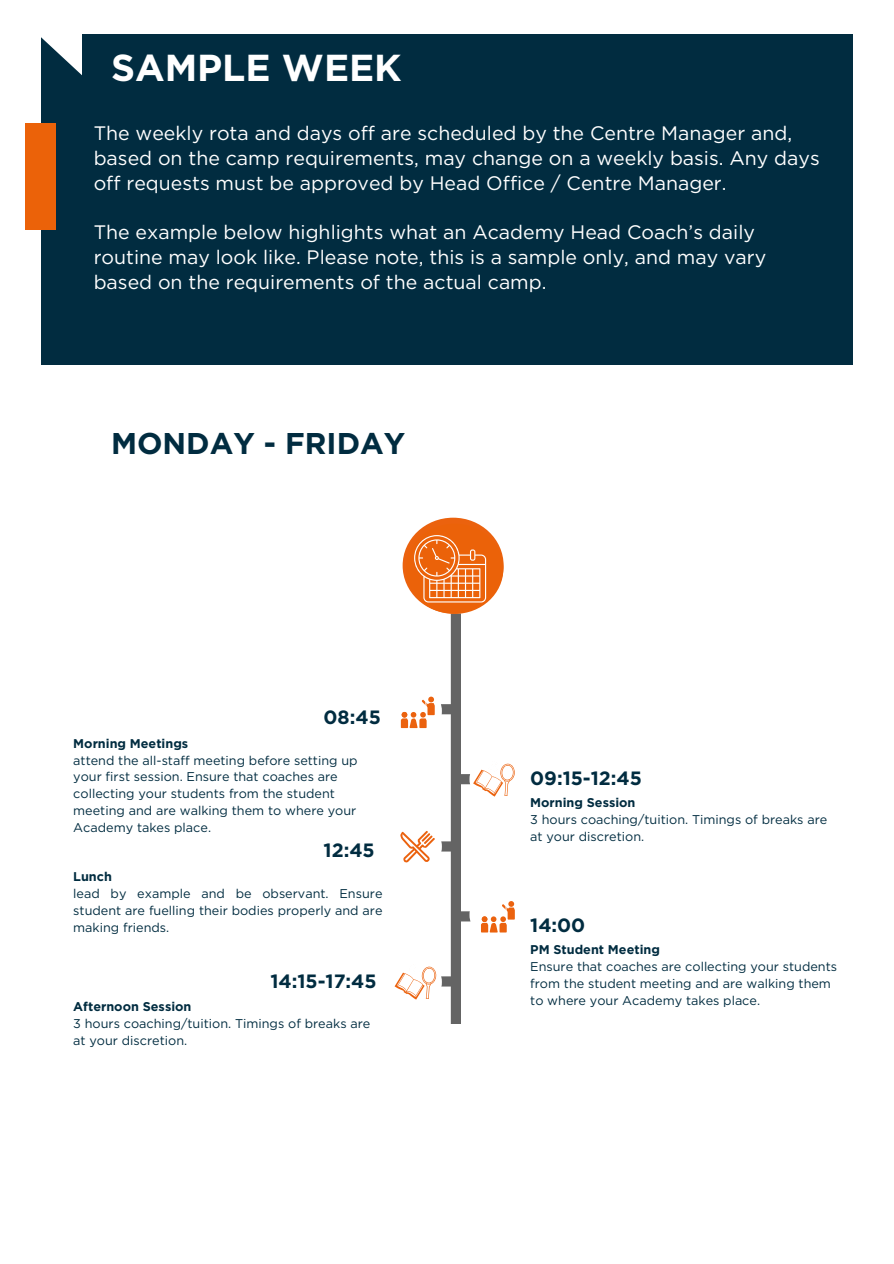
<style>
.page{position:relative;width:894px;height:1264px;background:#fff}
.page>*{position:absolute;margin:0;border:0;box-sizing:border-box;transform-origin:0 0}
.t1{font:700 37.5px "Gotham";color:#fff}
.t2{font:700 30px "Gotham";color:#012c40}
.t3{font:19.5px/24.8px "Gotham";color:#fff}
.t4{font:700 19.2px "Gotham";color:#012c40}
.t5{font:12.6px/16.8px "Gotham";color:#012c40}
.t6{font:700 12.6px "Gotham";color:#012c40}
</style>
<div class="page">
<div style="left:42px;top:34px;width:810px;height:331px;background:#012c40"></div>
<svg style="left:41px;top:34px;width:41px;height:41px"></svg>
<div style="left:25px;top:123px;width:30px;height:106px;background:#eb6209"></div>
<div style="left:454px;top:774px;width:39px;height:10px;background:#646464"></div>
<div style="left:454px;top:911px;width:39px;height:10px;background:#646464"></div>
<div style="left:417px;top:704px;width:40px;height:10px;background:#646464"></div>
<div style="left:417px;top:841px;width:40px;height:10px;background:#646464"></div>
<div style="left:417px;top:976px;width:40px;height:10px;background:#646464"></div>
<div style="left:450px;top:613px;width:11px;height:410px;background:#646464"></div>
<div style="left:390px;top:685px;width:52px;height:52px;background:#fff;border-radius:50%"></div>
<div style="left:390px;top:820px;width:52px;height:52px;background:#fff;border-radius:50%"></div>
<div style="left:390px;top:956px;width:52px;height:51px;background:#fff;border-radius:50%"></div>
<div style="left:469px;top:753px;width:52px;height:52px;background:#fff;border-radius:50%"></div>
<div style="left:469px;top:889px;width:52px;height:51px;background:#fff;border-radius:50%"></div>
<svg style="left:473px;top:763px;width:42px;height:33px"></svg>
<svg style="left:394px;top:966px;width:42px;height:33px"></svg>
<svg style="left:402px;top:517px;width:101px;height:96px"></svg>
<svg style="left:400px;top:831px;width:35px;height:31px"></svg>
<div style="left:400px;top:693px;width:26px;height:18px;border:1px solid #fff"></div>
<svg style="left:401px;top:696px;width:33px;height:32px"></svg>
<div style="left:480px;top:898px;width:26px;height:17px;border:1px solid #fff"></div>
<svg style="left:481px;top:901px;width:33px;height:31px"></svg>
<div style="left:405px;top:523px;width:98px;height:91px;background:#eb6209;border-radius:50%"></div>
<svg style="left:414px;top:526px;width:81px;height:76px"></svg>
<h2 class="t1" style="left:111px;top:45px;width:292px">SAMPLE WEEK</h2>
<h1 class="t3" style="left:94px;top:121px;width:727px">The weekly rota and days off are scheduled by the Centre Manager and, based on the camp requirements, may change on a weekly basis. Any days off requests must be approved by Head Office / Centre Manager.</h1>
<h4 class="t3" style="left:94px;top:220px;width:674px">The example below highlights what an Academy Head Coach’s daily routine may look like. Please note, this is a sample only, and may vary based on the requirements of the actual camp.</h4>
<h4 class="t2" style="left:111px;top:425px;width:296px">MONDAY - FRIDAY</h4>
<h3 class="t4" style="left:323px;top:705px;width:59px">08:45</h3>
<p class="t6" style="left:73px;top:735px;width:116px">Morning Meetings</p>
<p class="t5" style="left:73px;top:751px;width:286px">attend the all-staff meeting before setting up your first session. Ensure that coaches are collecting your students from the student meeting and are walking them to where your Academy takes place.</p>
<p class="t4" style="left:323px;top:838px;width:53px">12:45</p>
<p class="t6" style="left:73px;top:868px;width:40px">Lunch</p>
<h3 class="t5" style="left:73px;top:884px;width:310px;text-align:justify">lead by example and be observant. Ensure student are fuelling their bodies properly and are making friends.</h3>
<h3 class="t4" style="left:270px;top:969px;width:108px">14:15-17:45</h3>
<p class="t6" style="left:73px;top:998px;width:120px">Afternoon Session</p>
<p class="t5" style="left:73px;top:1014px;width:298px">3 hours coaching/tuition. Timings of breaks are at your discretion.</p>
<p class="t4" style="left:530px;top:766px;width:113px">09:15-12:45</p>
<p class="t6" style="left:530px;top:795px;width:107px">Morning Session</p>
<h3 class="t5" style="left:530px;top:811px;width:298px">3 hours coaching/tuition. Timings of breaks are at your discretion.</h3>
<p class="t4" style="left:530px;top:913px;width:57px">14:00</p>
<p class="t6" style="left:530px;top:942px;width:131px">PM Student Meeting</p>
<h3 class="t5" style="left:530px;top:958px;width:308px">Ensure that coaches are collecting your students from the student meeting and are walking them to where your Academy takes place.</h3>
</div>
